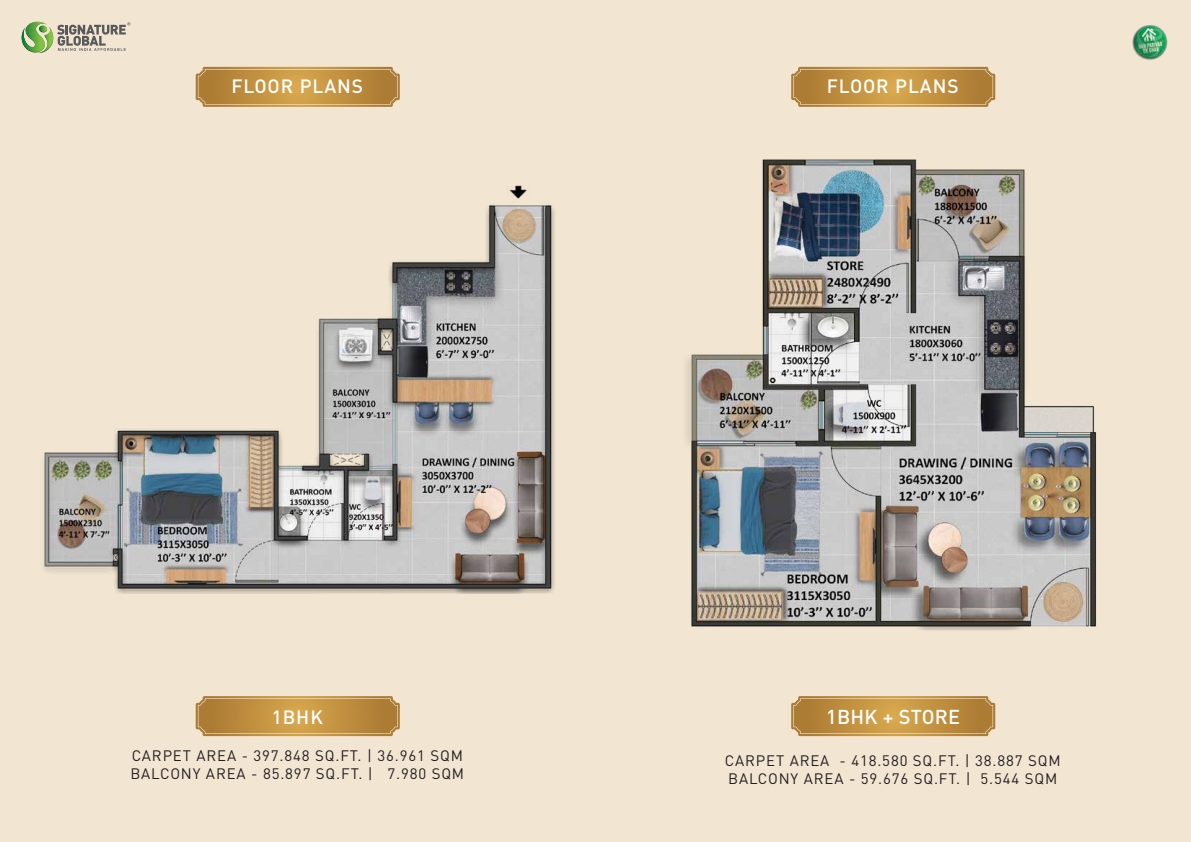
<style>
.page{position:relative;width:1191px;height:842px;background:#fff}
.page>*{position:absolute;margin:0;border:0;box-sizing:border-box;transform-origin:0 0}
.t1{font:500 19.9px "DIN Pro";letter-spacing:.01em;color:#fff}
.t2{font:500 19px "DIN Pro";letter-spacing:.05em;color:#fff}
.t3{font:15px/18px "DIN Pro";letter-spacing:.055em;color:#231f20}
</style>
<div class="page">
<div style="left:0;top:0;width:595px;height:842px;background:#f2e6d3"></div>
<div style="left:595px;top:0;width:596px;height:842px;background:#f2e6d3"></div>
<img style="left:1132px;top:25px;width:36px;height:35px">
<svg style="left:22px;top:22px;width:108px;height:31px"></svg>
<img style="left:43px;top:185px;width:512px;height:409px">
<img style="left:686px;top:159px;width:410px;height:471px">
<svg style="left:196px;top:696px;width:204px;height:40px;background:#c19247"></svg>
<svg style="left:791px;top:696px;width:204px;height:40px;background:#c19347"></svg>
<svg style="left:196px;top:67px;width:204px;height:40px;background:#c19247"></svg>
<svg style="left:791px;top:67px;width:204px;height:40px;background:#c19347"></svg>
<p class="t2" style="left:231px;top:71px;width:133px">FLOOR PLANS</p>
<p class="t2" style="left:827px;top:71px;width:133px">FLOOR PLANS</p>
<p class="t2" style="left:272px;top:701px;width:53px">1BHK</p>
<h1 class="t1" style="left:826px;top:700px;width:135px">1BHK + STORE</h1>
<p class="t3" style="left:130px;top:745px;width:335px">CARPET AREA - 397.848 SQ.FT. | 36.961 SQM<br>BALCONY AREA - 85.897 SQ.FT. | 7.980 SQM</p>
<p class="t3" style="left:725px;top:750px;width:337px">CARPET AREA - 418.580 SQ.FT. | 38.887 SQM<br>BALCONY AREA - 59.676 SQ.FT. | 5.544 SQM</p>
</div>
